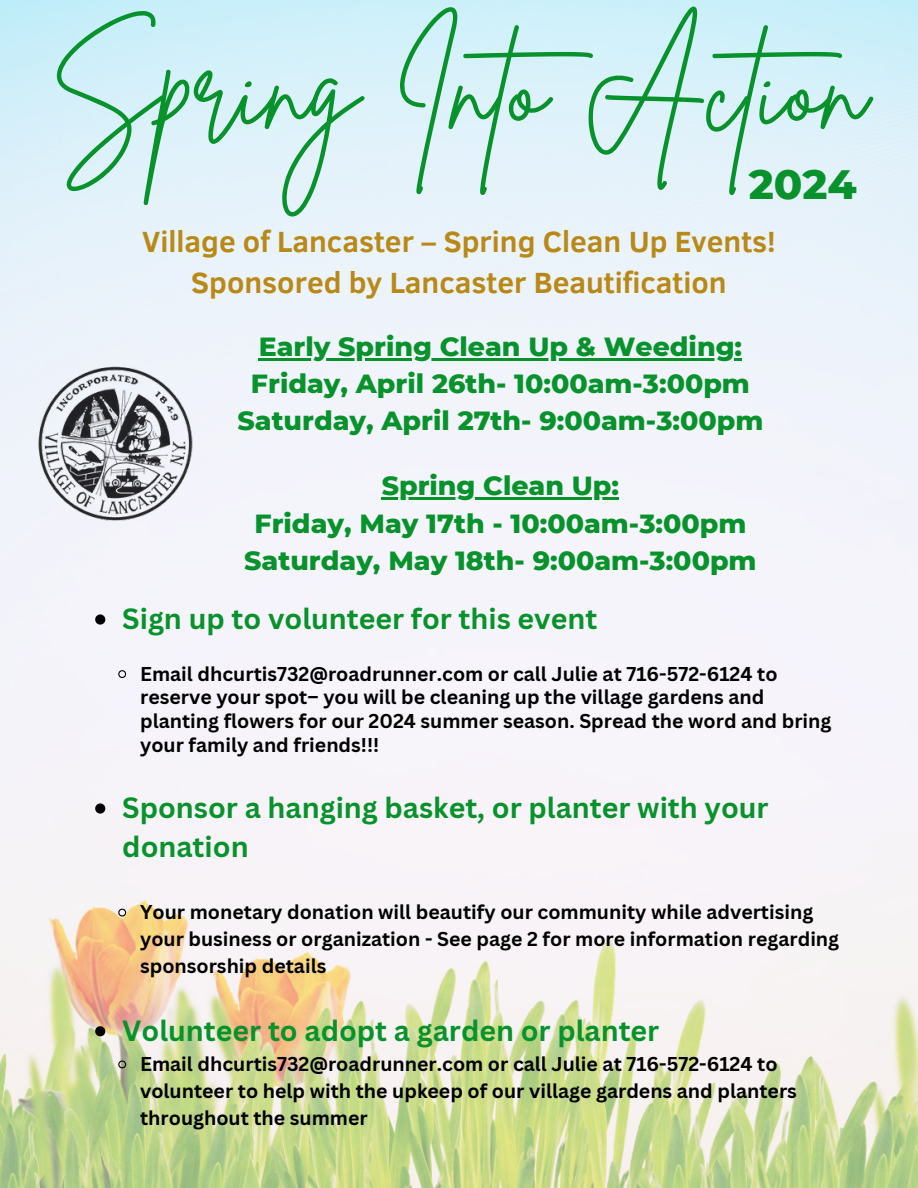
<style>
.page{position:relative;width:918px;height:1188px;background:#fff}
.page>*{position:absolute;margin:0;border:0;box-sizing:border-box;transform-origin:0 0}
.t1{font:115.65px "Brittany Signature";color:#08922c}
.t2{font:800 41.85px "Montserrat";color:#08922c}
.t3{font:700 30px/41.7px "Clear Sans";color:#b88917;text-align:center}
.t4{font:700 28.5px/39.3px "Canva Sans";color:#08922c}
.t5{font:800 26.85px/37.2px "Montserrat";color:#08922c;text-align:center}
.t6{font:700 19.5px/27px "Canva Sans";color:#000}
</style>
<div class="page">
<img style="left:0;top:0;width:918px;height:1188px">
<svg style="left:95px;top:614px;width:10px;height:11px"></svg>
<svg style="left:117px;top:669px;width:10px;height:10px"></svg>
<svg style="left:95px;top:803px;width:10px;height:11px"></svg>
<svg style="left:117px;top:908px;width:10px;height:9px"></svg>
<svg style="left:95px;top:1026px;width:10px;height:10px"></svg>
<svg style="left:117px;top:1060px;width:10px;height:9px"></svg>
<img style="left:36px;top:364px;width:157px;height:157px">
<hr style="left:259px;top:358px;width:483px;height:2px;background:#08922c">
<hr style="left:382px;top:498px;width:237px;height:2px;background:#08922c">
<p class="t1" style="left:51px;top:13px;width:824px">Spring Into Action</p>
<p class="t3" style="left:142px;top:219px;width:635px">Village of Lancaster – Spring Clean Up Events!<br>Sponsored by Lancaster Beautification</p>
<p class="t5" style="left:238px;top:328px;width:527px">Early Spring Clean Up &amp; Weeding:<br>Friday, April 26th- 10:00am-3:00pm<br>Saturday, April 27th- 9:00am-3:00pm</p>
<p class="t5" style="left:244px;top:467px;width:514px">Spring Clean Up:<br>Friday, May 17th - 10:00am-3:00pm<br>Saturday, May 18th- 9:00am-3:00pm</p>
<p class="t2" style="left:749px;top:159px;width:109px">2024</p>
<h1 class="t4" style="left:122px;top:598px;width:477px">Sign up to volunteer for this event</h1>
<h2 class="t6" style="left:140px;top:661px;width:693px;line-height:23.7px">Email dhcurtis732@roadrunner.com or call Julie at 716-572-6124 to reserve your spot– you will be cleaning up the village gardens and planting flowers for our 2024 summer season. Spread the word and bring your family and friends!!!</h2>
<h3 class="t4" style="left:122px;top:787px;width:648px">Sponsor a hanging basket, or planter with your donation</h3>
<h5 class="t6" style="left:140px;top:898px;width:701px">Your monetary donation will beautify our community while advertising your business or organization - See page 2 for more information regarding sponsorship details</h5>
<h5 class="t4" style="left:122px;top:1010px;width:539px">Volunteer to adopt a garden or planter</h5>
<p class="t6" style="left:140px;top:1050px;width:658px">Email dhcurtis732@roadrunner.com or call Julie at 716-572-6124 to volunteer to help with the upkeep of our village gardens and planters throughout the summer</p>
</div>
